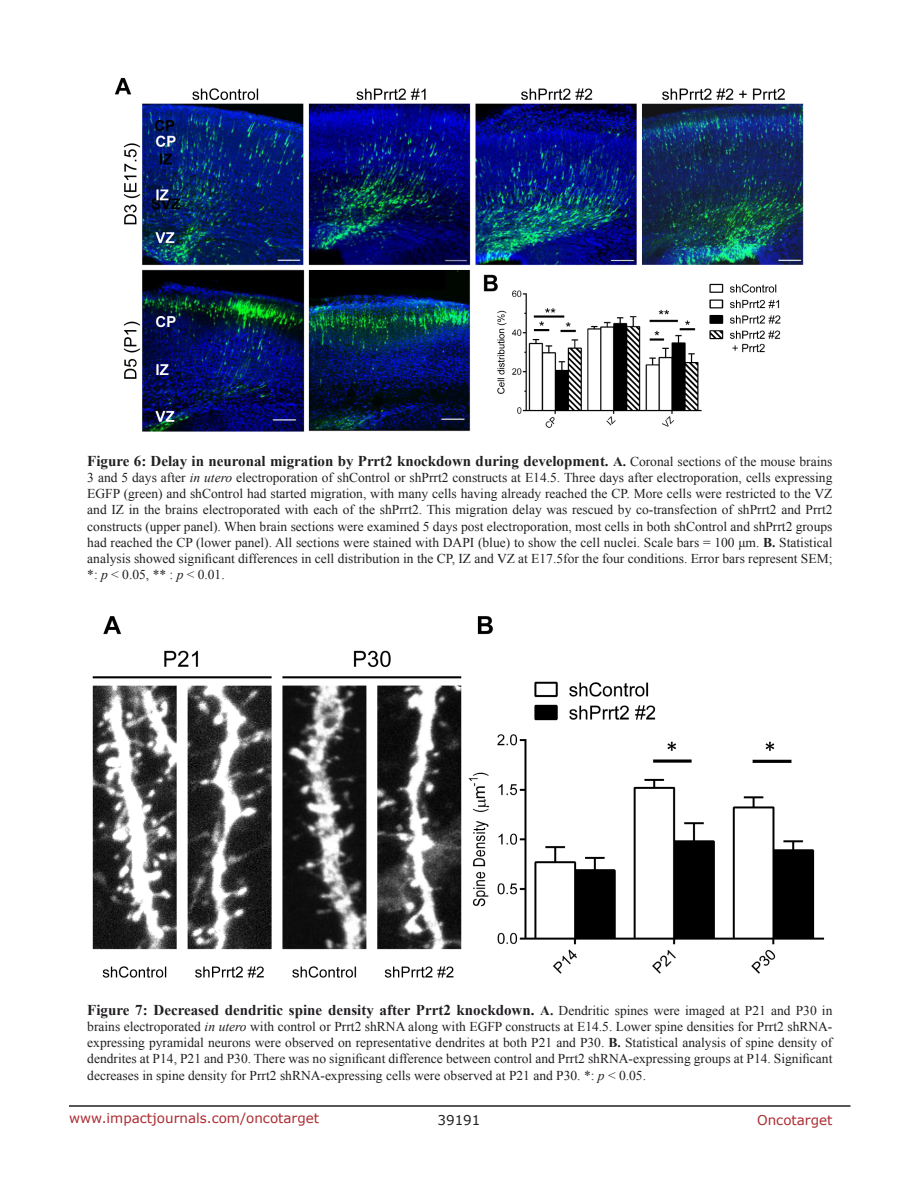
<style>
.page{position:relative;width:918px;height:1188px;background:#fff}
.page>*{position:absolute;margin:0;border:0;box-sizing:border-box;transform-origin:0 0}
.t1{font:700 15px "Times New Roman";color:#221f22}
.t2{font:13.5px/16.2px "Times New Roman";color:#221f22;text-align:justify}
.t3{font:13.5px "Verdana";color:#ac2b31}
.t4{font:13.5px "Verdana";color:#221f22}
.s1{font-size:13.5px}
.s2{font-weight:400;font-size:13.5px}
.s3{font-style:italic}
.s4{font-weight:700}
</style>
<div class="page">
<hr style="left:69px;top:1105px;width:781px;height:2px;background:#231f20">
<img style="left:114px;top:77px;width:690px;height:355px">
<img style="left:92px;top:616px;width:733px;height:362px">
<p class="t1" style="left:87px;top:450px;width:747px">Figure 6: Delay in neuronal migration by Prrt2 knockdown during development. <span class="s1">A.</span> <span class="s2">Coronal sections of the mouse brains</span></p>
<p class="t2" style="left:87px;top:469px;width:747px">3 and 5 days after <span class="s3">in utero</span> electroporation of shControl or shPrrt2 constructs at E14.5. Three days after electroporation, cells expressing EGFP (green) and shControl had started migration, with many cells having already reached the CP. More cells were restricted to the VZ and IZ in the brains electroporated with each of the shPrrt2. This migration delay was rescued by co-transfection of shPrrt2 and Prrt2 constructs (upper panel). When brain sections were examined 5 days post electroporation, most cells in both shControl and shPrrt2 groups had reached the CP (lower panel). All sections were stained with DAPI (blue) to show the cell nuclei. Scale bars = 100 μm. <span class="s4">B.</span> Statistical analysis showed significant differences in cell distribution in the CP, IZ and VZ at E17.5for the four conditions. Error bars represent SEM; *: <span class="s3">p</span> &lt; 0.05, ** : <span class="s3">p</span> &lt; 0.01.</p>
<p class="t1" style="left:87px;top:999px;width:747px">Figure 7: Decreased dendritic spine density after Prrt2 knockdown. <span class="s1">A.</span> <span class="s2">Dendritic spines were imaged at P21 and P30 in</span></p>
<p class="t2" style="left:87px;top:1018px;width:747px">brains electroporated <span class="s3">in utero</span> with control or Prrt2 shRNA along with EGFP constructs at E14.5. Lower spine densities for Prrt2 shRNA&shy;expressing pyramidal neurons were observed on representative dendrites at both P21 and P30. <span class="s4">B.</span> Statistical analysis of spine density of dendrites at P14, P21 and P30. There was no significant difference between control and Prrt2 shRNA-expressing groups at P14. Significant decreases in spine density for Prrt2 shRNA-expressing cells were observed at P21 and P30. *: <span class="s3">p</span> &lt; 0.05.</p>
<p class="t3" style="left:69px;top:1109px;width:252px">www.impactjournals.com/oncotarget</p>
<p class="t4" style="left:438px;top:1111px;width:44px">39191</p>
<p class="t3" style="left:757px;top:1111px;width:77px">Oncotarget</p>
</div>
